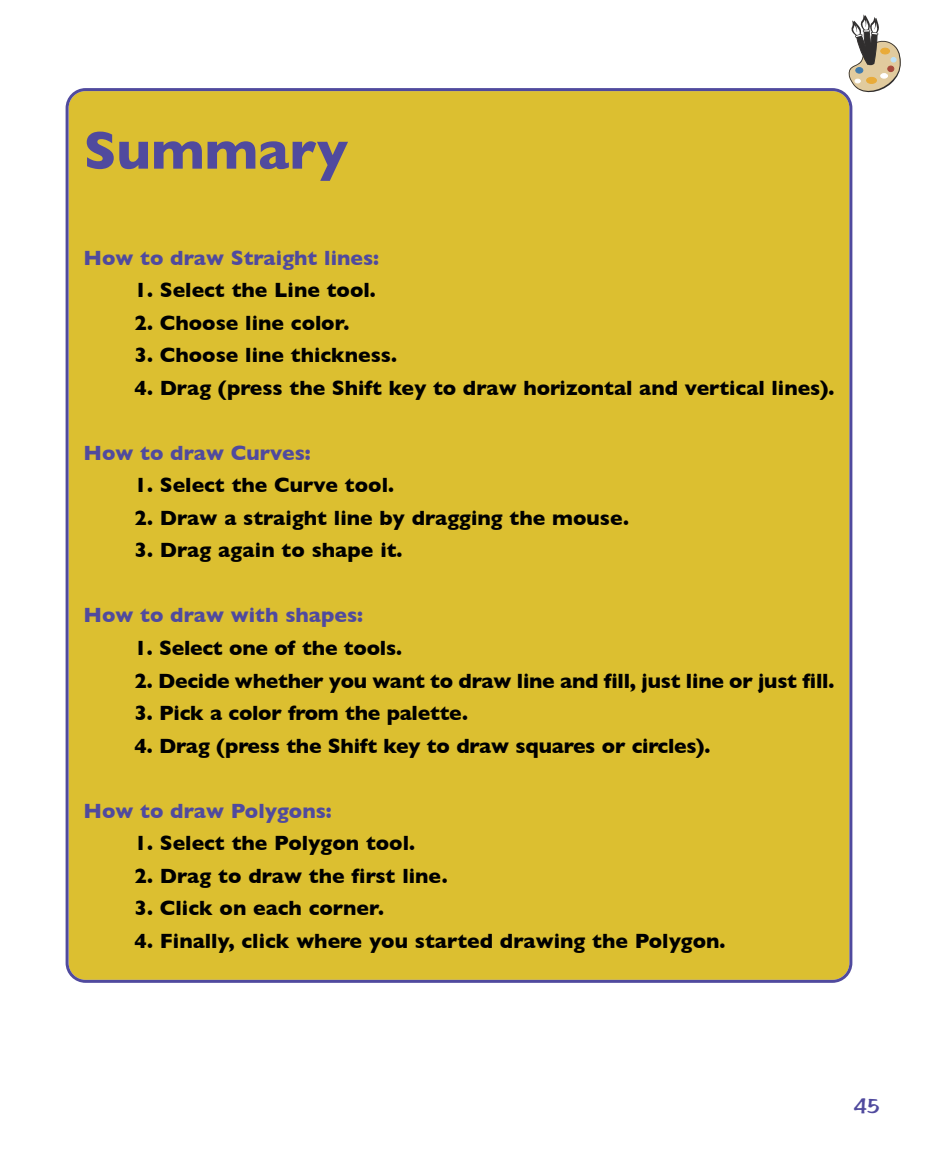
<style>
.page{position:relative;width:936px;height:1170px;background:#fff}
.page>*{position:absolute;margin:0;border:0;box-sizing:border-box;transform-origin:0 0}
.t1{font:700 54px "Gill Sans";color:#504a9e}
.t2{font:700 21px "Gill Sans";color:#000}
.t3{font:700 21px "Gill Sans";color:#504a9e}
.t4{font:21px "Arab Bru D";color:#504a9e}
</style>
<div class="page">
<div style="left:66px;top:88px;width:786px;height:894px;background:#dcbf30"></div>
<svg style="left:847px;top:14px;width:53px;height:80px"></svg>
<h1 class="t1" style="left:84px;top:119px;width:266px">Summary</h1>
<p class="t3" style="left:84px;top:245px;width:297px">How to draw Straight lines:</p>
<p class="t2" style="left:135px;top:278px;width:243px">1. Select the Line tool.</p>
<p class="t2" style="left:135px;top:310px;width:216px">2. Choose line color.</p>
<p class="t2" style="left:135px;top:343px;width:264px">3. Choose line thickness.</p>
<p class="t2" style="left:135px;top:375px;width:701px">4. Drag (press the Shift key to draw horizontal and vertical lines).</p>
<p class="t3" style="left:84px;top:440px;width:229px">How to draw Curves:</p>
<p class="t2" style="left:135px;top:473px;width:261px">1. Select the Curve tool.</p>
<p class="t2" style="left:135px;top:505px;width:496px">2. Draw a straight line by dragging the mouse.</p>
<p class="t2" style="left:135px;top:538px;width:269px">3. Drag again to shape it.</p>
<p class="t3" style="left:84px;top:603px;width:281px">How to draw with shapes:</p>
<p class="t2" style="left:135px;top:635px;width:269px">1. Select one of the tools.</p>
<p class="t2" style="left:135px;top:668px;width:701px">2. Decide whether you want to draw line and fill, just line or just fill.</p>
<p class="t2" style="left:135px;top:700px;width:335px">3. Pick a color from the palette.</p>
<p class="t2" style="left:135px;top:733px;width:577px">4. Drag (press the Shift key to draw squares or circles).</p>
<p class="t3" style="left:84px;top:798px;width:250px">How to draw Polygons:</p>
<p class="t2" style="left:135px;top:830px;width:282px">1. Select the Polygon tool.</p>
<p class="t2" style="left:135px;top:863px;width:314px">2. Drag to draw the first line.</p>
<p class="t2" style="left:135px;top:895px;width:251px">3. Click on each corner.</p>
<p class="t2" style="left:135px;top:928px;width:592px">4. Finally, click where you started drawing the Polygon.</p>
<p class="t4" style="left:854px;top:1093px;width:27px">45</p>
</div>
